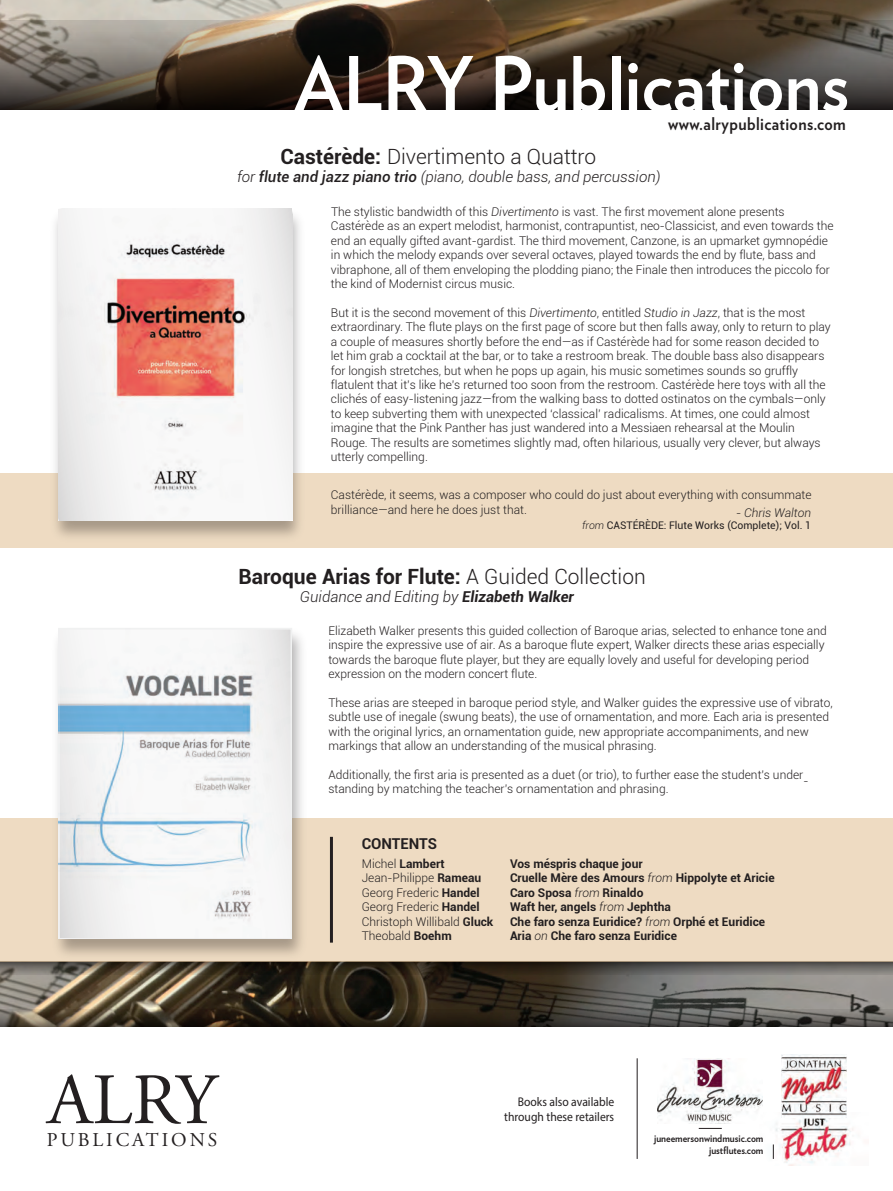
<style>
.page{position:relative;width:893px;height:1191px;background:#fff}
.page>*{position:absolute;margin:0;border:0;box-sizing:border-box;transform-origin:0 0}
.t1{font:700 76.05px "Verlag";color:#fff;scale:.95 1}
.t2{font:72px "Adobe Garamond Pro";color:#231f20}
.t3{font:700 21px "Roboto";color:#231f20}
.t4{font:300 21px "Roboto";color:#231f20}
.t5{font:19.5px "Adobe Garamond Pro";letter-spacing:.15em;color:#231f20}
.t6{font:700 17.55px "Verlag";letter-spacing:.025em;color:#231f20;scale:.92 1}
.t7{font:italic 300 15px "Roboto";color:#231f20}
.t8{font:700 15px "Roboto";color:#231f20}
.t9{font:12.6px "Myriad Pro";color:#231f20;scale:.92 1}
.t10{font:300 12px/14.4px "Roboto";color:#231f20}
.t11{font:700 12px "Roboto";color:#231f20}
.t12{font:italic 300 12px "Roboto";color:#231f20}
.t13{font:10.5px "Roboto";color:#231f20}
.t14{font:700 10.35px/12.5px "Verlag";color:#231f20;text-align:right;scale:.92 1}
.s1{font-weight:700}
.s2{font-weight:500}
.s3{font-style:italic}
.s4{font-weight:300;font-style:italic}
.s5{font-weight:300}
</style>
<div class="page">
<img style="left:0;top:0;width:893px;height:20px">
<svg style="left:0;top:20px;width:893px;height:89px;background:#473d32"></svg>
<img style="left:772px;top:1113px;width:81px;height:52px">
<img style="left:782px;top:1054px;width:64px;height:63px">
<img style="left:658px;top:1058px;width:104px;height:65px">
<svg style="left:699px;top:1128px;width:23px;height:1px"></svg>
<svg style="left:773px;top:1144px;width:1px;height:14px"></svg>
<hr style="left:637px;top:1058px;width:1px;height:100px;background:#211d1e">
<svg style="left:0;top:961px;width:893px;height:66px;background:#524c41"></svg>
<div style="left:0;top:818px;width:893px;height:143px;background:#eedbc2"></div>
<div style="left:0;top:473px;width:893px;height:75px;background:#eedbc2"></div>
<hr style="left:330px;top:837px;width:3px;height:105px;background:#231f20">
<img style="left:55px;top:208px;width:245px;height:329px">
<svg style="left:62px;top:631px;width:226px;height:304px"></svg>
<div style="left:58px;top:628px;width:234px;height:311px;border:2px solid #b4b5b8"></div>
<svg style="left:58px;top:209px;width:234px;height:311px"></svg>
<h1 class="t1" style="left:294px;top:25px;width:586px">ALRY Publications</h1>
<h3 class="t6" style="left:668px;top:110px;width:194px">www.alrypublications.com</h3>
<h3 class="t4" style="left:280px;top:142px;width:317px"><span class="s1">Castérède:</span> Divertimento a Quattro</h3>
<p class="t7" style="left:237px;top:166px;width:425px">for <span class="s2">flute and jazz piano trio</span> (piano, double bass, and percussion)</p>
<p class="t10" style="left:331px;top:204px;width:504px">The stylistic bandwidth of this <span class="s3">Divertimento</span> is vast. The first movement alone presents Castérède as an expert melodist, harmonist, contrapuntist, neo-Classicist, and even towards the end an equally gifted avant-gardist. The third movement, Canzone, is an upmarket gymnopédie in which the melody expands over several octaves, played towards the end by flute, bass and vibraphone, all of them enveloping the plodding piano; the Finale then introduces the piccolo for the kind of Modernist circus music.</p>
<p class="t10" style="left:331px;top:305px;width:501px">But it is the second movement of this <span class="s3">Divertimento</span>, entitled <span class="s3">Studio in Jazz</span>, that is the most extraordinary. The flute plays on the first page of score but then falls away, only to return to play a couple of measures shortly before the end—as if Castérède had for some reason decided to let him grab a cocktail at the bar, or to take a restroom break. The double bass also disappears for longish stretches, but when he pops up again, his music sometimes sounds so gruffly flatulent that it’s like he’s returned too soon from the restroom. Castérède here toys with all the clichés of easy-listening jazz—from the walking bass to dotted ostinatos on the cymbals—only to keep subverting them with unexpected ‘classical’ radicalisms. At times, one could almost imagine that the Pink Panther has just wandered into a Messiaen rehearsal at the Moulin Rouge. The results are sometimes slightly mad, often hilarious, usually very clever, but always utterly compelling.</p>
<p class="t10" style="left:331px;top:487px;width:482px">Castérède, it seems, was a composer who could do just about everything with consummate brilliance—and here he does just that.</p>
<p class="t12" style="left:736px;top:504px;width:77px">- Chris Walton</p>
<p class="t13" style="left:582px;top:518px;width:231px"><span class="s4">from</span> CASTÉRÈDE: Flute Works (Complete); Vol. 1</p>
<h3 class="t3" style="left:238px;top:562px;width:409px">Baroque Arias for Flute: <span class="s5">A Guided Collection</span></h3>
<p class="t7" style="left:300px;top:586px;width:275px">Guidance and Editing by <span class="s1">Elizabeth Walker</span></p>
<p class="t10" style="left:328px;top:623px;width:500px">Elizabeth Walker presents this guided collection of Baroque arias, selected to enhance tone and inspire the expressive use of air. As a baroque flute expert, Walker directs these arias especially towards the baroque flute player, but they are equally lovely and useful for developing period expression on the modern concert flute.</p>
<p class="t10" style="left:328px;top:695px;width:506px">These arias are steeped in baroque period style, and Walker guides the expressive use of vibrato, subtle use of inegale (swung beats), the use of ornamentation, and more. Each aria is presented with the original lyrics, an ornamentation guide, new appropriate accompaniments, and new markings that allow an understanding of the musical phrasing.</p>
<p class="t10" style="left:328px;top:767px;width:476px">Additionally, the first aria is presented as a duet (or trio), to further ease the student’s under</p>
<p class="t10" style="left:803px;top:773px;width:7px">-</p>
<p class="t10" style="left:328px;top:781px;width:342px">standing by matching the teacher’s ornamentation and phrasing.</p>
<p class="t8" style="left:362px;top:833px;width:77px">CONTENTS</p>
<p class="t11" style="left:362px;top:855px;width:84px"><span class="s5">Michel</span> Lambert</p>
<p class="t11" style="left:510px;top:855px;width:134px">Vos méspris chaque jour</p>
<p class="t10" style="left:362px;top:870px;width:121px">Jean-Philippe <span class="s1">Rameau</span></p>
<p class="t11" style="left:510px;top:869px;width:266px">Cruelle Mère des Amours <span class="s4">from</span> Hippolyte et Aricie</p>
<p class="t10" style="left:362px;top:885px;width:120px">Georg Frederic <span class="s1">Handel</span></p>
<p class="t11" style="left:510px;top:884px;width:135px">Caro Sposa <span class="s4">from</span> Rinaldo</p>
<p class="t10" style="left:362px;top:899px;width:120px">Georg Frederic <span class="s1">Handel</span></p>
<p class="t11" style="left:510px;top:898px;width:163px">Waft her, angels <span class="s4">from</span> Jephtha</p>
<p class="t10" style="left:362px;top:913px;width:133px">Christoph Willibald <span class="s1">Gluck</span></p>
<p class="t11" style="left:510px;top:913px;width:257px">Che faro senza Euridice? <span class="s4">from</span> Orphé et Euridice</p>
<p class="t10" style="left:362px;top:928px;width:92px">Theobald <span class="s1">Boehm</span></p>
<p class="t11" style="left:510px;top:927px;width:168px">Aria <span class="s4">on</span> Che faro senza Euridice</p>
<h2 class="t2" style="left:48px;top:1057px;width:171px">ALRY</h2>
<h3 class="t5" style="left:47px;top:1128px;width:172px">PUBLICATIONS</h3>
<p class="t9" style="left:518px;top:1093px;width:106px">Books also available</p>
<p class="t9" style="left:504px;top:1108px;width:121px">through these retailers</p>
<p class="t14" style="left:654px;top:1131px;width:120px">juneemersonwindmusic.com justflutes.com</p>
</div>
